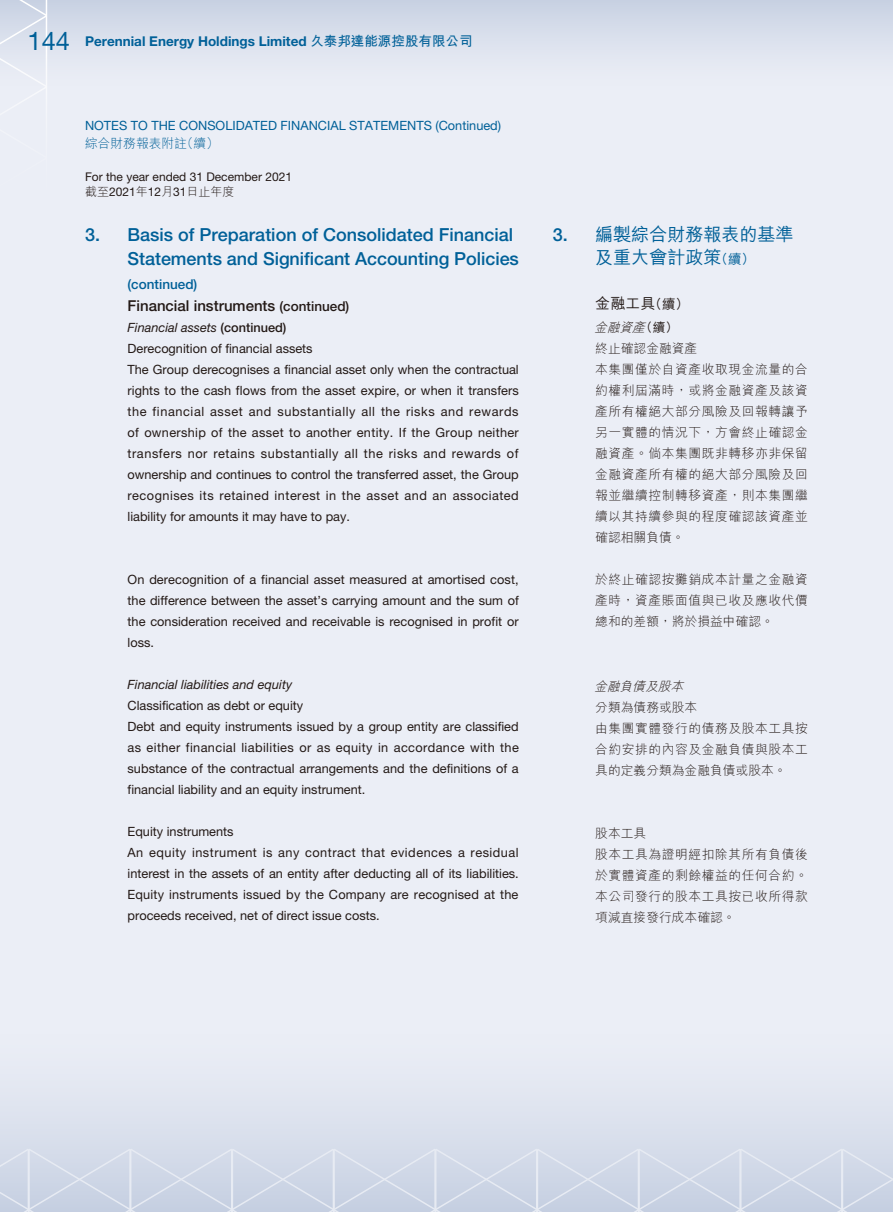
<style>
.page{position:relative;width:893px;height:1212px;background:#ebeef6}
.page>*{position:absolute;margin:0;border:0;box-sizing:border-box;transform-origin:0 0}
.t1{font:500 18px/24px "Helvetica Neue LT Std";letter-spacing:-.005em;color:#006098}
.t2{font:500 18px/22.5px "M Hei HK";color:#006098;text-align:center}
.t3{font:500 15px "Helvetica Neue LT Std";color:#231916}
.t4{font:500 15px "M Hei HK";color:#231916}
.t5{font:700 13.5px "Helvetica Neue LT Std";color:#006098}
.t6{font:500 13.5px "Helvetica Neue LT Std";color:#006098}
.t7{font:12.75px/21px "Helvetica Neue LT Std";color:#231916}
.t8{font:300 12.75px/21px "M Hei HK";letter-spacing:.045em;color:#231916}
.t9{font:12.75px "Helvetica Neue LT Std";color:#006098}
.t10{font:italic 12.75px "Helvetica Neue LT Std";color:#231916}
.t11{font:300 12.75px "M Hei HK";color:#006098}
.t12{font:italic 300 12.75px "M Hei HK";color:#231916}
.t13{font:12px "Helvetica Neue LT Std";color:#231916}
.t14{font:300 12px "M Hei HK";color:#231916}
.s1{font-weight:400;font-size:25.5px}
.s2{font-family:"M Hei HK"}
.s3{font-family:"Helvetica Neue LT Std";font-weight:400}
.s4{font-size:13.5px}
.s5{font-style:italic}
.s6{font-weight:500}
.s7{font-family:"Helvetica Neue LT Std"}
</style>
<div class="page">
<div style="left:0;top:0;width:893px;height:109px;background:linear-gradient(to bottom,#ccd4e4,#f2f4fa)"></div>
<div style="left:0;top:986px;width:893px;height:226px;background:linear-gradient(to right,#e5e9f2,#e5e9f2)"></div>
<svg style="left:0;top:0;width:49px;height:109px"></svg>
<hr style="left:46px;top:0;width:1px;height:300px;background:#fff">
<svg style="left:0;top:1147px;width:893px;height:65px;background:#cfd7e6"></svg>
<hr style="left:28px;top:1149px;width:1px;height:63px;background:#e7ebf3">
<p class="t5" style="left:28px;top:33px;width:446px"><span class="s1">144</span> Perennial Energy Holdings Limited <span class="s2">久泰邦達能源控股有限公司</span></p>
<p class="t9" style="left:85px;top:118px;width:418px">NOTES TO THE CONSOLIDATED FINANCIAL STATEMENTS (Continued)</p>
<p class="t11" style="left:85px;top:137px;width:135px">綜合財務報表附註（續）</p>
<p class="t13" style="left:85px;top:169px;width:208px">For the year ended 31 December 2021</p>
<p class="t14" style="left:85px;top:185px;width:151px">截至<span class="s3">2021</span>年<span class="s3">12</span>月<span class="s3">31</span>日止年度</p>
<h1 class="t1" style="left:128px;top:223px;width:393px;text-indent:-43px">3. Basis of Preparation of Consolidated Financial<br>Statements and Significant Accounting Policies</h1>
<p class="t6" style="left:128px;top:277px;width:71px">(continued)</p>
<p class="t3" style="left:128px;top:297px;width:223px">Financial instruments <span class="s4">(continued)</span></p>
<p class="t7" style="left:128px;top:317px;width:393px"><span class="s5">Financial assets</span> <span class="s6">(continued)<br></span>Derecognition of financial assets<br>The Group derecognises a financial asset only when the contractual rights to the cash flows from the asset expire, or when it transfers the financial asset and substantially all the risks and rewards of ownership of the asset to another entity. If the Group neither transfers nor retains substantially all the risks and rewards of ownership and continues to control the transferred asset, the Group recognises its retained interest in the asset and an associated liability for amounts it may have to pay.</p>
<p class="t7" style="left:128px;top:569px;width:393px;text-align:justify">On derecognition of a financial asset measured at amortised cost, the difference between the asset’s carrying amount and the sum of the consideration received and receivable is recognised in profit or loss.</p>
<p class="t10" style="left:128px;top:676px;width:166px">Financial liabilities and equity</p>
<p class="t7" style="left:128px;top:695px;width:393px">Classification as debt or equity<br>Debt and equity instruments issued by a group entity are classified as either financial liabilities or as equity in accordance with the substance of the contractual arrangements and the definitions of a financial liability and an equity instrument.</p>
<p class="t7" style="left:128px;top:821px;width:393px">Equity instruments<br>An equity instrument is any contract that evidences a residual interest in the assets of an entity after deducting all of its liabilities.<br>Equity instruments issued by the Company are recognised at the proceeds received, net of direct issue costs.</p>
<h1 class="t2" style="left:553px;top:222px;width:242px"><span class="s7">3.</span> 編製綜合財務報表的基準及重大會計政策<span class="s4">（續）</span></h1>
<p class="t4" style="left:595px;top:293px;width:95px">金融工具<span class="s4">（續）</span></p>
<p class="t8" style="left:594px;top:317px;width:215px"><span class="s5">金融資產</span><span class="s6">（續）<br></span>終止確認金融資產<br>本集團僅於自資產收取現金流量的合約權利屆滿時，或將金融資產及該資產所有權絕大部分風險及回報轉讓予另一實體的情況下，方會終止確認金融資產。倘本集團既非轉移亦非保留金融資產所有權的絕大部分風險及回報並繼續控制轉移資產，則本集團繼續以其持續參與的程度確認該資產並確認相關負債。</p>
<p class="t8" style="left:595px;top:569px;width:214px;text-align:justify">於終止確認按攤銷成本計量之金融資產時，資產賬面值與已收及應收代價總和的差額，將於損益中確認。</p>
<p class="t12" style="left:594px;top:679px;width:94px">金融負債及股本</p>
<p class="t8" style="left:595px;top:696px;width:214px">分類為債務或股本<br>由集團實體發行的債務及股本工具按合約安排的內容及金融負債與股本工具的定義分類為金融負債或股本。</p>
<p class="t8" style="left:595px;top:822px;width:214px">股本工具<br>股本工具為證明經扣除其所有負債後於實體資產的剩餘權益的任何合約。本公司發行的股本工具按已收所得款項減直接發行成本確認。</p>
</div>
